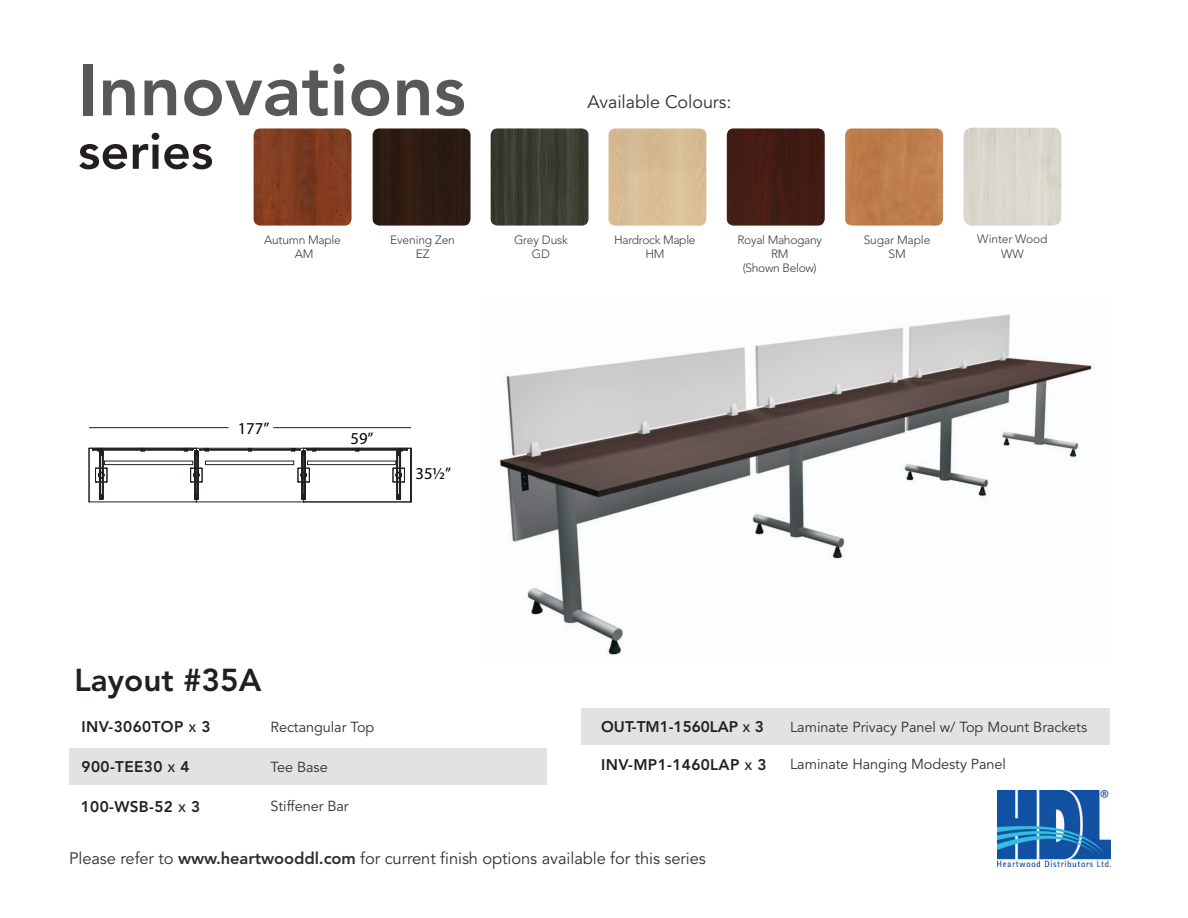
<style>
.page{position:relative;width:1188px;height:918px;background:#fff}
.page>*{position:absolute;margin:0;border:0;box-sizing:border-box;transform-origin:0 0}
.t1{font:800 72.3px "Avenir LT Std";color:#57585a}
.t2{font:800 50.4px "Avenir LT Std";color:#231f20}
.t3{font:800 31.5px "Avenir LT Std";color:#231f20}
.Layouts-WRK{font:18px "Avenir LT Std";letter-spacing:-.005em;color:#312f30}
.t4{font:16.65px "Myriad Pro";color:#000101}
.Layouts-WRK-2{font:16.5px "Avenir LT Std";letter-spacing:-.005em;color:#312f30}
.Layouts-WRK-3{font:800 15.3px "Avenir LT Std";letter-spacing:.025em;color:#231f20}
.Layouts-WRK-4{font:800 15.3px "Avenir LT Std";color:#231f20}
.Layouts-WRK-5{font:14.4px "Avenir LT Std";letter-spacing:-.005em;color:#312f30}
.t5{font:300 12px/14.4px "Avenir LT Std";letter-spacing:-.02em;color:#3e3e3f;text-align:center}
.s1{font-size:10.8px}
.s2{font-weight:800}
</style>
<div class="page">
<img style="left:998px;top:790px;width:112px;height:77px">
<img style="left:845px;top:128px;width:98px;height:98px">
<img style="left:491px;top:128px;width:98px;height:98px">
<img style="left:608px;top:128px;width:98px;height:98px">
<img style="left:727px;top:128px;width:98px;height:98px">
<img style="left:254px;top:128px;width:98px;height:98px">
<div style="left:373px;top:128px;width:98px;height:98px;background:#2c1b12"></div>
<img style="left:963px;top:128px;width:98px;height:98px">
<div style="left:69px;top:748px;width:477px;height:37px;background:#e1e2e4"></div>
<div style="left:581px;top:708px;width:529px;height:37px;background:#e1e2e4"></div>
<img style="left:497px;top:313px;width:596px;height:342px">
<svg style="left:88px;top:428px;width:324px;height:75px"></svg>
<hr style="left:196px;top:448px;width:1px;height:54px;background:#231f20">
<hr style="left:303px;top:448px;width:1px;height:54px;background:#231f20">
<hr style="left:273px;top:427px;width:138px;height:1px;background:#231f20">
<hr style="left:89px;top:427px;width:140px;height:1px;background:#231f20">
<div style="left:307px;top:461px;width:89px;height:4px;border:1px solid #1e2526"></div>
<div style="left:205px;top:461px;width:89px;height:4px;border:1px solid #1e2526"></div>
<div style="left:104px;top:461px;width:89px;height:4px;border:1px solid #1e2526"></div>
<h1 class="t1" style="left:78px;top:47px;width:389px">Innovations</h1>
<h2 class="t2" style="left:78px;top:121px;width:137px">series</h2>
<p class="Layouts-WRK" style="left:588px;top:91px;width:145px">Available Colours:</p>
<p class="t5" style="left:264px;top:232px;width:78px">Autumn Maple<br>AM</p>
<p class="t5" style="left:390px;top:232px;width:66px">Evening Zen<br>EZ</p>
<p class="t5" style="left:864px;top:232px;width:68px">Sugar Maple<br>SM</p>
<p class="t5" style="left:514px;top:232px;width:55px">Grey Dusk<br>GD</p>
<p class="t5" style="left:614px;top:232px;width:83px">Hardrock Maple<br>HM</p>
<p class="t5" style="left:737px;top:232px;width:86px">Royal Mahogany<br>RM</p>
<p class="t5" style="left:743px;top:261px;width:76px">(Shown Below)</p>
<p class="t5" style="left:977px;top:232px;width:72px">Winter Wood<br>WW</p>
<p class="t4" style="left:238px;top:418px;width:33px">177”</p>
<p class="t4" style="left:351px;top:429px;width:24px">59”</p>
<p class="t4" style="left:415px;top:463px;width:37px">35½”</p>
<p class="t3" style="left:75px;top:662px;width:189px">Layout #35A</p>
<p class="Layouts-WRK-3" style="left:82px;top:718px;width:130px">INV-3060TOP <span class="s1">X</span> 3</p>
<p class="Layouts-WRK-3" style="left:82px;top:758px;width:109px">900-TEE30 <span class="s1">X</span> 4</p>
<p class="Layouts-WRK-3" style="left:81px;top:798px;width:121px">100-WSB-52 <span class="s1">X</span> 3</p>
<p class="Layouts-WRK-5" style="left:271px;top:719px;width:105px">Rectangular Top</p>
<p class="Layouts-WRK-5" style="left:271px;top:758px;width:59px">Tee Base</p>
<p class="Layouts-WRK-5" style="left:271px;top:798px;width:80px">Stiffener Bar</p>
<p class="Layouts-WRK-4" style="left:601px;top:718px;width:164px">OUT-TM1-1560LAP <span class="s1">X</span> 3</p>
<p class="Layouts-WRK-5" style="left:790px;top:718px;width:299px">Laminate Privacy Panel w/ Top Mount Brackets</p>
<p class="Layouts-WRK-3" style="left:601px;top:756px;width:167px">INV-MP1-1460LAP <span class="s1">X</span> 3</p>
<p class="Layouts-WRK-5" style="left:790px;top:756px;width:217px">Laminate Hanging Modesty Panel</p>
<p class="Layouts-WRK-2" style="left:69px;top:849px;width:638px">Please refer to <span class="s2">www.heartwooddl.com</span> for current finish options available for this series</p>
</div>
